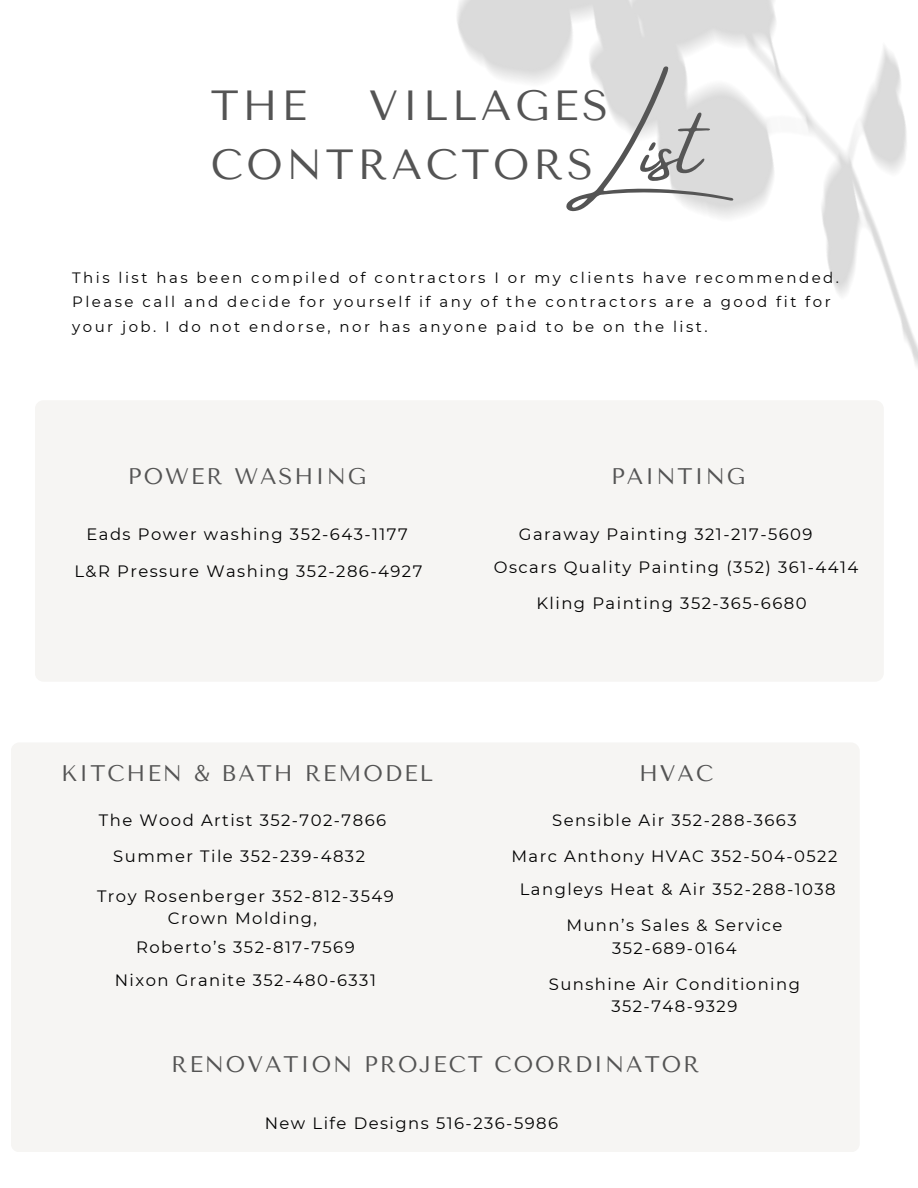
<style>
.page{position:relative;width:918px;height:1188px;background:#fff}
.page>*{position:absolute;margin:0;border:0;box-sizing:border-box;transform-origin:0 0}
.t1{font:85.05px "Amsterdam Four";color:#545454}
.t2{font:42px/58.5px "Tenor Sans";letter-spacing:.09em;color:#545454}
.t3{font:22.5px "Tenor Sans";letter-spacing:.09em;color:#545454}
.t4{font:16.5px "Montserrat";letter-spacing:.09em;color:#000}
.t5{font:15px/24.8px "Montserrat";letter-spacing:.165em;color:#000}
</style>
<div class="page">
<div style="left:35px;top:400px;width:849px;height:282px;background:#f6f5f3;border-radius:9px"></div>
<div style="left:11px;top:742px;width:849px;height:410px;background:#f6f5f3;border-radius:9px"></div>
<img style="left:457px;top:0;width:461px;height:367px">
<p class="t1" style="left:566px;top:102px;width:169px">List</p>
<p class="t2" style="left:211px;top:77px;width:399px;text-indent:158px">VILLAGES<br>CONTRACTORS</p>
<p class="t2" style="left:211px;top:77px;width:98px">THE</p>
<p class="t5" style="left:72px;top:265px;width:768px">This list has been compiled of contractors I or my clients have recommended.<br>Please call and decide for yourself if any of the contractors are a good fit for your job. I do not endorse, nor has anyone paid to be on the list.</p>
<p class="t3" style="left:128px;top:464px;width:240px">POWER WASHING</p>
<p class="t3" style="left:611px;top:464px;width:136px">PAINTING</p>
<p class="t4" style="left:86px;top:524px;width:323px">Eads Power washing 352-643-1177</p>
<p class="t4" style="left:519px;top:524px;width:295px">Garaway Painting 321-217-5609</p>
<p class="t4" style="left:74px;top:561px;width:349px">L&amp;R Pressure Washing 352-286-4927</p>
<p class="t4" style="left:494px;top:557px;width:366px">Oscars Quality Painting (352) 361-4414</p>
<p class="t4" style="left:536px;top:593px;width:272px">Kling Painting 352-365-6680</p>
<p class="t3" style="left:61px;top:760px;width:374px">KITCHEN &amp; BATH REMODEL</p>
<p class="t3" style="left:639px;top:760px;width:76px">HVAC</p>
<p class="t4" style="left:99px;top:810px;width:289px">The Wood Artist 352-702-7866</p>
<p class="t4" style="left:113px;top:846px;width:253px">Summer Tile 352-239-4832</p>
<p class="t4" style="left:552px;top:810px;width:246px">Sensible Air 352-288-3663</p>
<p class="t4" style="left:511px;top:846px;width:327px">Marc Anthony HVAC 352-504-0522</p>
<p class="t4" style="left:520px;top:879px;width:317px">Langleys Heat &amp; Air 352-288-1038</p>
<p class="t4" style="left:566px;top:915px;width:218px">Munn’s Sales &amp; Service</p>
<p class="t4" style="left:612px;top:938px;width:126px">352-689-0164</p>
<p class="t4" style="left:549px;top:974px;width:253px">Sunshine Air Conditioning</p>
<p class="t4" style="left:611px;top:996px;width:128px">352-748-9329</p>
<p class="t4" style="left:97px;top:886px;width:298px">Troy Rosenberger 352-812-3549</p>
<p class="t4" style="left:168px;top:908px;width:151px">Crown Molding,</p>
<p class="t4" style="left:136px;top:937px;width:220px">Roberto’s 352-817-7569</p>
<p class="t4" style="left:115px;top:970px;width:263px">Nixon Granite 352-480-6331</p>
<p class="t3" style="left:171px;top:1051px;width:530px">RENOVATION PROJECT COORDINATOR</p>
<p class="t4" style="left:265px;top:1113px;width:295px">New Life Designs 516-236-5986</p>
</div>
